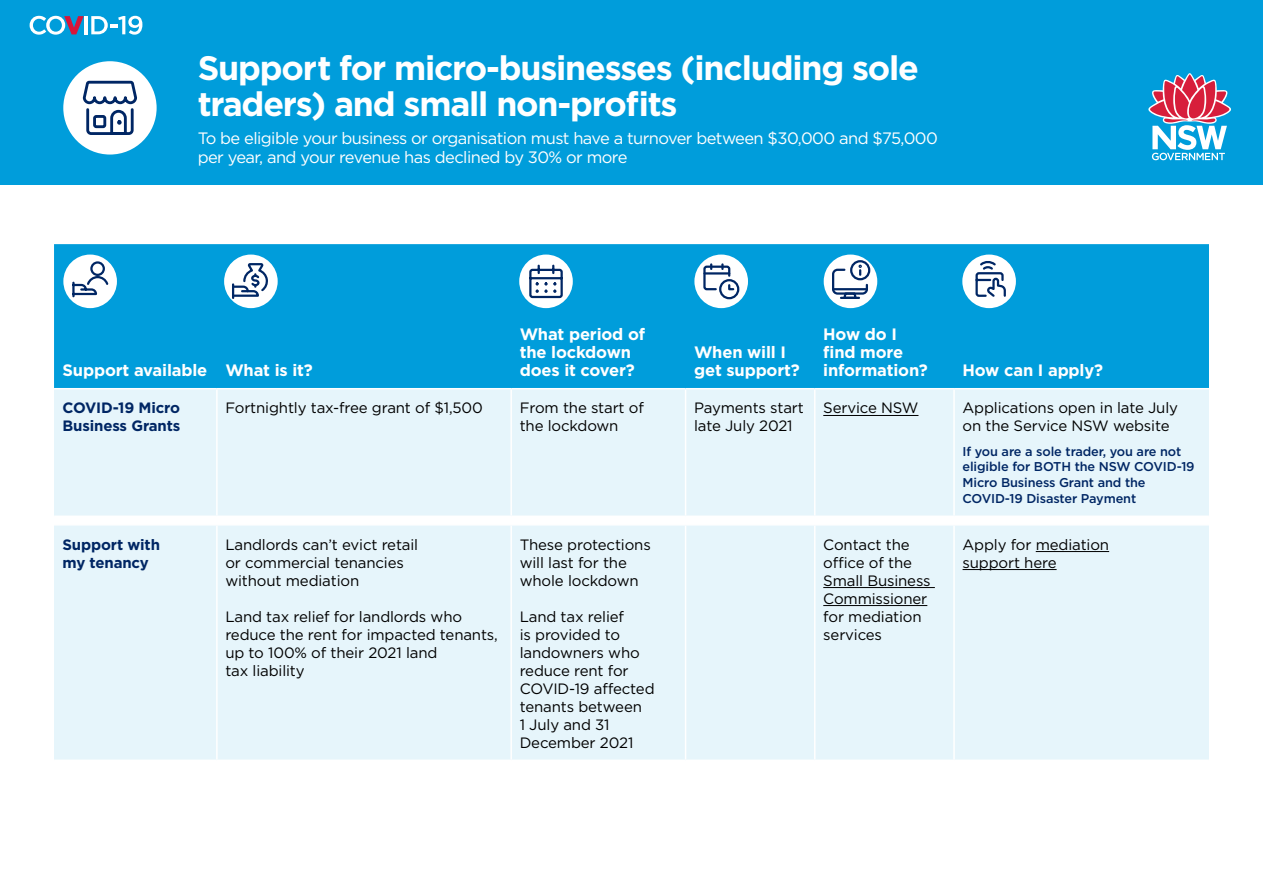
<style>
.page{position:relative;width:1263px;height:893px;background:#fff}
.page>*{position:absolute;margin:0;border:0;box-sizing:border-box;transform-origin:0 0}
.H1_heading{font:700 33.9px/36.5px "Gotham";letter-spacing:-.035em;color:#fff}
.H2_intro{font:16.5px/19.5px "Gotham";letter-spacing:-.035em;color:#fff}
.body{font:700 16.5px/18px "Gotham";letter-spacing:-.01em;color:#fff}
.body-2{font:15px/18px "Gotham";letter-spacing:-.01em;color:#000}
.body-3{font:700 15px/18px "Gotham";letter-spacing:-.01em;color:#002664}
.body-4{font:500 12.75px/15.8px "Gotham";letter-spacing:-.01em;color:#002664}
</style>
<div class="page">
<div style="left:0;top:0;width:1263px;height:185px;background:#009ddb"></div>
<div style="left:54px;top:244px;width:1155px;height:144px;background:#009ddb"></div>
<div style="left:54px;top:389px;width:1155px;height:371px;background:#e6f5fb"></div>
<hr style="left:216px;top:389px;width:2px;height:126px;background:#fff">
<hr style="left:510px;top:389px;width:2px;height:126px;background:#fff">
<hr style="left:685px;top:389px;width:1px;height:126px;background:#fff">
<hr style="left:814px;top:389px;width:1px;height:126px;background:#fff">
<hr style="left:953px;top:389px;width:2px;height:126px;background:#fff">
<hr style="left:54px;top:515px;width:163px;height:2px;background:#fff">
<hr style="left:217px;top:515px;width:294px;height:2px;background:#fff">
<hr style="left:511px;top:515px;width:174px;height:2px;background:#fff">
<hr style="left:685px;top:515px;width:130px;height:2px;background:#fff">
<hr style="left:815px;top:515px;width:139px;height:2px;background:#fff">
<hr style="left:954px;top:515px;width:255px;height:2px;background:#fff">
<svg style="left:54px;top:517px;width:1155px;height:7px"></svg>
<hr style="left:54px;top:524px;width:163px;height:1px;background:#fff">
<hr style="left:217px;top:524px;width:294px;height:1px;background:#fff">
<hr style="left:216px;top:525px;width:2px;height:235px;background:#fff">
<hr style="left:511px;top:524px;width:174px;height:1px;background:#fff">
<hr style="left:510px;top:525px;width:2px;height:235px;background:#fff">
<hr style="left:685px;top:524px;width:130px;height:1px;background:#fff">
<hr style="left:685px;top:525px;width:1px;height:235px;background:#fff">
<hr style="left:815px;top:524px;width:139px;height:1px;background:#fff">
<hr style="left:814px;top:525px;width:1px;height:235px;background:#fff">
<hr style="left:954px;top:524px;width:255px;height:1px;background:#fff">
<hr style="left:953px;top:525px;width:2px;height:235px;background:#fff">
<hr style="left:823px;top:415px;width:95px;height:1px;background:#000">
<hr style="left:823px;top:587px;width:112px;height:1px;background:#000">
<hr style="left:823px;top:605px;width:104px;height:1px;background:#000">
<hr style="left:1036px;top:551px;width:73px;height:1px;background:#000">
<hr style="left:962px;top:569px;width:94px;height:1px;background:#000">
<div style="left:224px;top:255px;width:54px;height:53px;background:#fff;border-radius:50%"></div>
<svg style="left:231px;top:262px;width:37px;height:36px"></svg>
<div style="left:63px;top:255px;width:54px;height:53px;background:#fff;border-radius:50%"></div>
<svg style="left:71px;top:260px;width:39px;height:38px"></svg>
<div style="left:824px;top:255px;width:53px;height:53px;background:#fff;border-radius:50%"></div>
<div style="left:850px;top:260px;width:20px;height:20px;border:2px solid #002664;border-radius:50%"></div>
<svg style="left:831px;top:265px;width:38px;height:36px"></svg>
<div style="left:962px;top:255px;width:54px;height:53px;background:#fff;border-radius:50%"></div>
<svg style="left:975px;top:261px;width:32px;height:36px"></svg>
<div style="left:519px;top:255px;width:54px;height:53px;background:#fff;border-radius:50%"></div>
<svg style="left:529px;top:264px;width:34px;height:35px"></svg>
<div style="left:694px;top:255px;width:54px;height:53px;background:#fff;border-radius:50%"></div>
<div style="left:719px;top:279px;width:20px;height:20px;border:2px solid #002664;border-radius:50%"></div>
<svg style="left:703px;top:264px;width:32px;height:27px"></svg>
<svg style="left:1148px;top:73px;width:83px;height:87px"></svg>
<div style="left:63px;top:61px;width:94px;height:94px;background:#fff;border-radius:50%"></div>
<svg style="left:82px;top:80px;width:55px;height:55px"></svg>
<svg style="left:30px;top:16px;width:54px;height:19px"></svg>
<hr style="left:85px;top:16px;width:3px;height:18px;background:#fff">
<svg style="left:91px;top:16px;width:51px;height:19px"></svg>
<p class="H1_heading" style="left:198px;top:49px;width:723px">Support for micro-businesses (including sole traders) and small non-profits</p>
<p class="H2_intro" style="left:198px;top:128px;width:742px">To be eligible your business or organisation must have a turnover between $30,000 and $75,000 per year, and your revenue has declined by 30% or more</p>
<p class="body" style="left:63px;top:361px;width:146px">Support available</p>
<p class="body" style="left:225px;top:361px;width:89px">What is it?</p>
<p class="body" style="left:520px;top:325px;width:127px">What period of the lockdown does it cover?</p>
<p class="body" style="left:694px;top:343px;width:107px">When will I get support?</p>
<p class="body" style="left:823px;top:325px;width:106px">How do I find more information?</p>
<p class="body" style="left:962px;top:361px;width:142px">How can I apply?</p>
<p class="body-3" style="left:63px;top:399px;width:119px">COVID-19 Micro<br>Business Grants</p>
<p class="body-2" style="left:225px;top:399px;width:259px">Fortnightly tax-free grant of $1,500</p>
<p class="body-2" style="left:520px;top:399px;width:126px">From the start of the lockdown</p>
<p class="body-2" style="left:694px;top:399px;width:111px">Payments start late July 2021</p>
<p class="body-2" style="left:823px;top:399px;width:97px">Service NSW</p>
<p class="body-2" style="left:962px;top:399px;width:217px">Applications open in late July on the Service NSW website</p>
<p class="body-4" style="left:962px;top:443px;width:234px">If you are a sole trader, you are not eligible for BOTH the NSW COVID-19<br>Micro Business Grant and the<br>COVID-19 Disaster Payment</p>
<p class="body-3" style="left:63px;top:535px;width:99px">Support with my tenancy</p>
<p class="body-2" style="left:225px;top:535px;width:194px">Landlords can’t evict retail or commercial tenancies without mediation</p>
<p class="body-2" style="left:225px;top:607px;width:274px">Land tax relief for landlords who reduce the rent for impacted tenants,</p>
<p class="body-2" style="left:225px;top:643px;width:213px">up to 100% of their 2021 land tax liability</p>
<p class="body-2" style="left:823px;top:535px;width:109px">Contact the office of the<br>Small Business<br>Commissioner for mediation services</p>
<p class="body-2" style="left:962px;top:535px;width:148px">Apply for mediation support here</p>
<p class="body-2" style="left:520px;top:535px;width:133px">These protections will last for the whole lockdown</p>
<p class="body-2" style="left:520px;top:607px;width:136px">Land tax relief<br>is provided to landowners who reduce rent for<br>COVID-19 affected tenants between<br>1 July and 31<br>December 2021</p>
</div>
